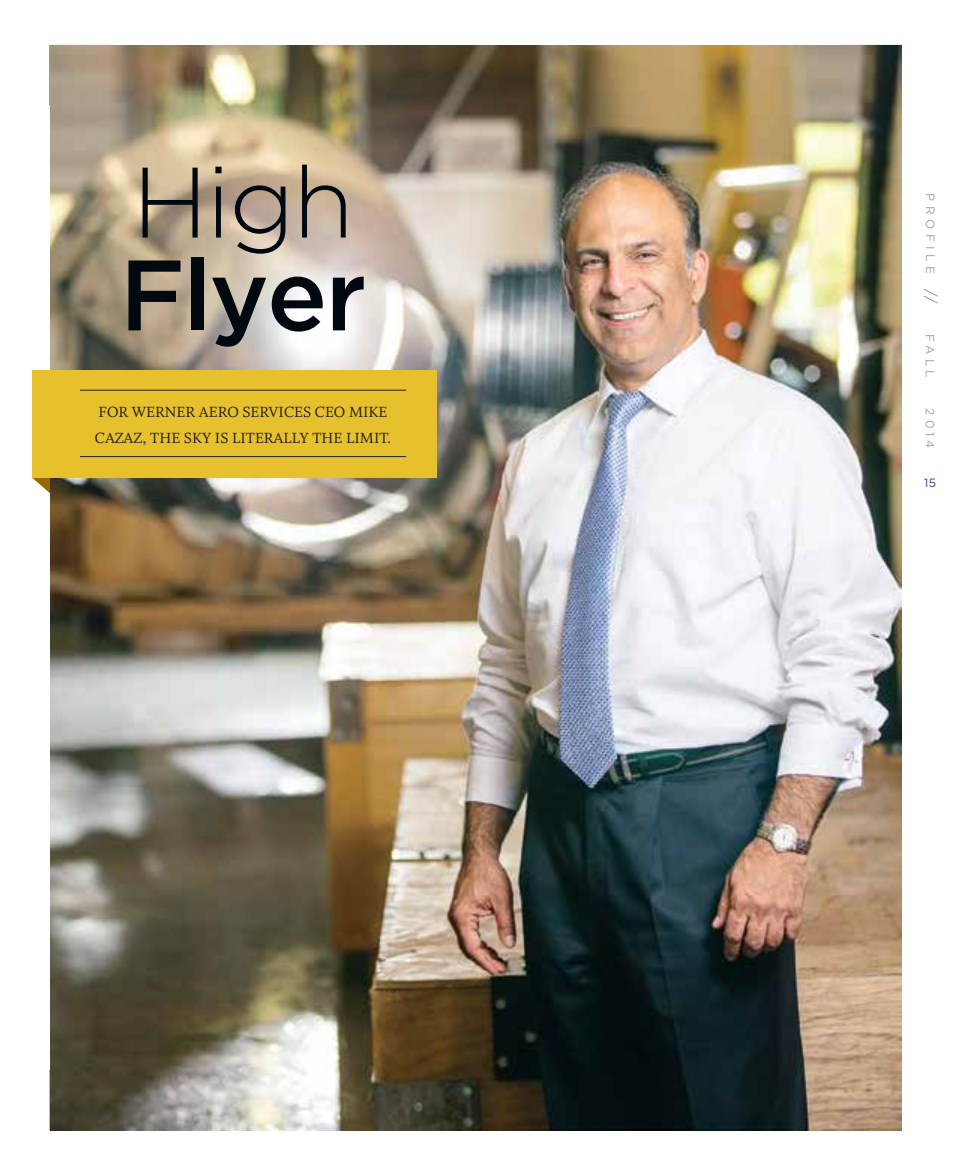
<style>
.page{position:relative;width:972px;height:1175px;background:#fff}
.page>*{position:absolute;margin:0;border:0;box-sizing:border-box;transform-origin:0 0}
.t1{font:500 99.75px "Gotham";letter-spacing:-.02em;color:#000810}
.t2{font:300 99.75px "Gotham";color:#000810}
.t3{font:16.5px/25.5px "Whitman Roman LF";color:#231f20}
.t4{font:300 15px "Gotham";color:#6d67af}
.t5{font:12px "Gotham";letter-spacing:.355em;color:#ada097}
.t6{font:12px "Gotham";letter-spacing:.375em;color:#ada097}
.t7{font:12px "Gotham";color:#3b3b97}
</style>
<div class="page">
<svg style="left:32px;top:477px;width:18px;height:16px"></svg>
<img style="left:50px;top:45px;width:852px;height:1085px">
<div style="left:32px;top:370px;width:404px;height:107px;background:#e6c12d"></div>
<hr style="left:80px;top:390px;width:326px;height:1px;background:#231f20">
<hr style="left:80px;top:456px;width:326px;height:1px;background:#231f20">
<h1 class="t2" style="left:132px;top:142px;width:223px">High</h1>
<h1 class="t1" style="left:120px;top:234px;width:249px">Flyer</h1>
<p class="t3" style="left:95px;top:400px;width:298px">FOR WERNER AERO SERVICES CEO MIKE<br>CAZAZ, THE SKY IS LITERALLY THE LIMIT.</p>
<p class="t6" style="left:938px;top:193px;width:82px;rotate:90deg">PROFILE</p>
<p class="t4" style="left:940px;top:289px;width:16px;rotate:90deg">//</p>
<p class="t5" style="left:937px;top:334px;width:45px;rotate:90deg">FALL</p>
<p class="t5" style="left:937px;top:408px;width:42px;rotate:90deg">2014</p>
<p class="t7" style="left:924px;top:475px;width:13px">15</p>
</div>
